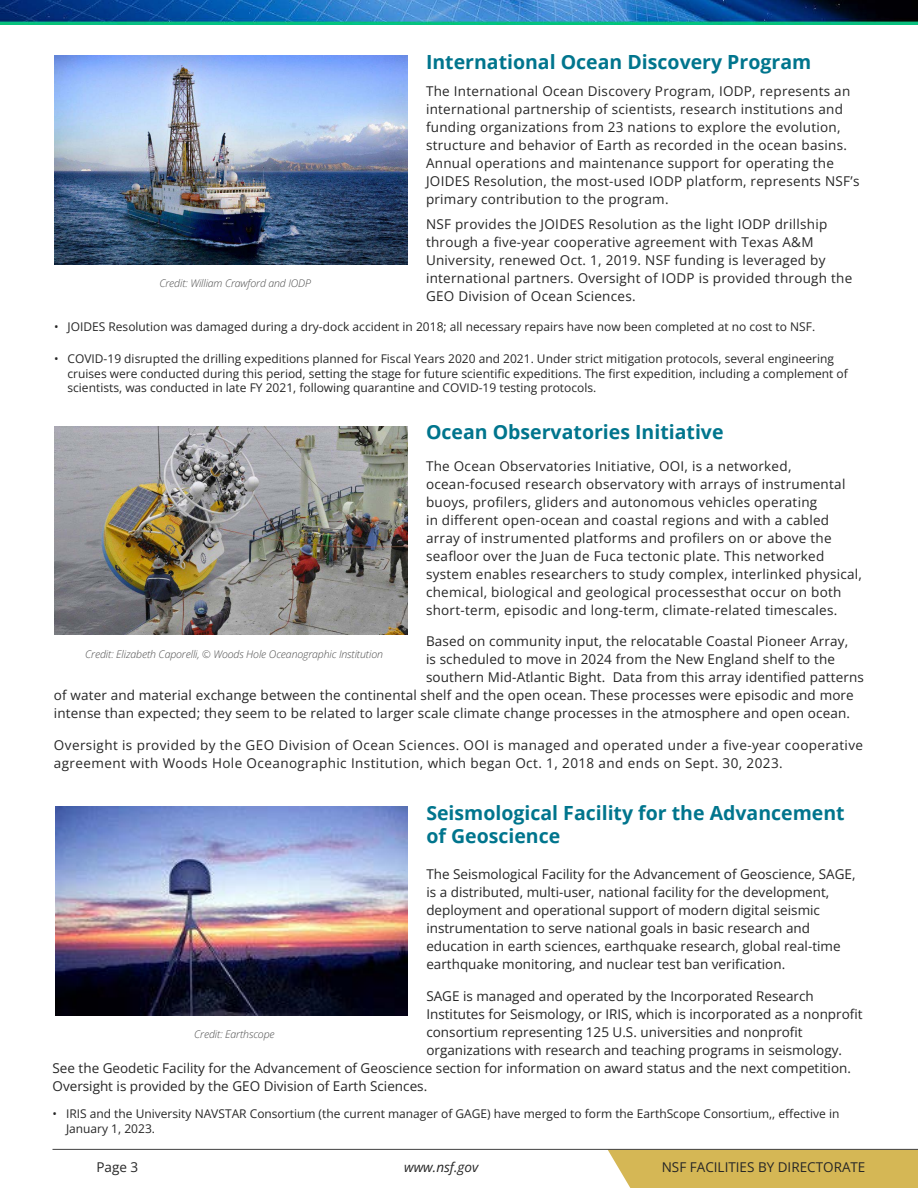
<style>
.page{position:relative;width:918px;height:1188px;background:#fff}
.page>*{position:absolute;margin:0;border:0;box-sizing:border-box;transform-origin:0 0}
.t1{font:700 19.5px/23.4px "Open Sans";color:#00758d}
.t2{font:13.5px/18px "Open Sans";letter-spacing:.02em;color:#262626}
.t3{font:13.5px/18px "Open Sans";color:#262626}
.t4{font:italic 13.5px "Open Sans";color:#262626}
.t5{font:12px/14.4px "Open Sans";color:#262626}
.t6{font:italic 300 10.5px "Open Sans";letter-spacing:-.015em;color:#4d4d4d}
</style>
<div class="page">
<div style="left:608px;top:1150px;width:310px;height:38px;background:#d5b755"></div>
<img style="left:0;top:0;width:918px;height:24px">
<hr style="left:52px;top:1149px;width:866px;height:1px;background:#404040">
<img style="left:55px;top:56px;width:352px;height:208px">
<img style="left:55px;top:426px;width:352px;height:209px">
<img style="left:55px;top:806px;width:353px;height:209px">
<h3 class="t1" style="left:426px;top:50px;width:387px">International Ocean Discovery Program</h3>
<p class="t2" style="left:426px;top:82px;width:426px">The International Ocean Discovery Program, IODP, represents an international partnership of scientists, research institutions and funding organizations from 23 nations to explore the evolution, structure and behavior of Earth as recorded in the ocean basins.<br>Annual operations and maintenance support for operating the</p>
<p class="t2" style="left:426px;top:172px;width:435px">JOIDES Resolution, the most-used IODP platform, represents NSF’s</p>
<p class="t2" style="left:426px;top:190px;width:244px">primary contribution to the program.</p>
<p class="t2" style="left:426px;top:215px;width:403px">NSF provides the JOIDES Resolution as the light IODP drillship through a five-year cooperative agreement with Texas A&amp;M</p>
<p class="t2" style="left:426px;top:251px;width:428px">University, renewed Oct. 1, 2019. NSF funding is leveraged by international partners. Oversight of IODP is provided through the<br>GEO Division of Ocean Sciences.</p>
<p class="t5" style="left:54px;top:319px;width:763px">• JOIDES Resolution was damaged during a dry-dock accident in 2018; all necessary repairs have now been completed at no cost to NSF.</p>
<p class="t5" style="left:54px;top:351px;width:781px">• COVID-19 disrupted the drilling expeditions planned for Fiscal Years 2020 and 2021. Under strict mitigation protocols, several engineering</p>
<p class="t5" style="left:68px;top:366px;width:782px">cruises were conducted during this period, setting the stage for future scientific expeditions. The first expedition, including a complement of</p>
<p class="t5" style="left:68px;top:380px;width:530px">scientists, was conducted in late FY 2021, following quarantine and COVID-19 testing protocols.</p>
<h3 class="t1" style="left:426px;top:420px;width:299px">Ocean Observatories Initiative</h3>
<p class="t2" style="left:426px;top:457px;width:421px">The Ocean Observatories Initiative, OOI, is a networked, ocean-focused research observatory with arrays of instrumental</p>
<p class="t2" style="left:426px;top:493px;width:407px">buoys, profilers, gliders and autonomous vehicles operating in different open-ocean and coastal regions and with a cabled array of instrumented platforms and profilers on or above the seafloor over the Juan de Fuca tectonic plate. This networked</p>
<p class="t2" style="left:426px;top:565px;width:438px">system enables researchers to study complex, interlinked physical, chemical, biological and geological processesthat occur on both short-term, episodic and long-term, climate-related timescales.</p>
<p class="t2" style="left:426px;top:632px;width:424px">Based on community input, the relocatable Coastal Pioneer Array, is scheduled to move in 2024 from the New England shelf to the</p>
<p class="t2" style="left:426px;top:668px;width:439px">southern Mid-Atlantic Bight. Data from this array identified patterns</p>
<p class="t2" style="left:54px;top:686px;width:801px">of water and material exchange between the continental shelf and the open ocean. These processes were episodic and more intense than expected; they seem to be related to larger scale climate change processes in the atmosphere and open ocean.</p>
<p class="t2" style="left:54px;top:736px;width:811px">Oversight is provided by the GEO Division of Ocean Sciences. OOI is managed and operated under a five-year cooperative agreement with Woods Hole Oceanographic Institution, which began Oct. 1, 2018 and ends on Sept. 30, 2023.</p>
<h3 class="t1" style="left:426px;top:800px;width:420px">Seismological Facility for the Advancement of Geoscience</h3>
<p class="t3" style="left:426px;top:865px;width:431px">The Seismological Facility for the Advancement of Geoscience, SAGE, is a distributed, multi-user, national facility for the development, deployment and operational support of modern digital seismic instrumentation to serve national goals in basic research and education in earth sciences, earthquake research, global real-time</p>
<p class="t3" style="left:426px;top:955px;width:360px">earthquake monitoring, and nuclear test ban verification.</p>
<p class="t3" style="left:426px;top:986px;width:389px">SAGE is managed and operated by the Incorporated Research</p>
<p class="t3" style="left:426px;top:1004px;width:438px">Institutes for Seismology, or IRIS, which is incorporated as a nonprofit consortium representing 125 U.S. universities and nonprofit</p>
<p class="t3" style="left:426px;top:1040px;width:417px">organizations with research and teaching programs in seismology.</p>
<p class="t3" style="left:53px;top:1058px;width:800px">See the Geodetic Facility for the Advancement of Geoscience section for information on award status and the next competition.</p>
<p class="t3" style="left:53px;top:1076px;width:376px">Oversight is provided by the GEO Division of Earth Sciences.</p>
<p class="t5" style="left:66px;top:1107px;width:775px;text-indent:-14px">• IRIS and the University NAVSTAR Consortium (the current manager of GAGE) have merged to form the EarthScope Consortium,, effective in<br>January 1, 2023.</p>
<p class="t6" style="left:159px;top:276px;width:153px">Credit: William Crawford and IODP</p>
<p class="t6" style="left:85px;top:647px;width:299px">Credit: Elizabeth Caporelli, © Woods Hole Oceanographic Institution</p>
<p class="t6" style="left:194px;top:1027px;width:82px">Credit: Earthscope</p>
<p class="t2" style="left:97px;top:1158px;width:43px">Page 3</p>
<p class="t4" style="left:404px;top:1158px;width:76px">www.nsf.gov</p>
<p class="t3" style="left:662px;top:1158px;width:205px">NSF FACILITIES BY DIRECTORATE</p>
</div>
